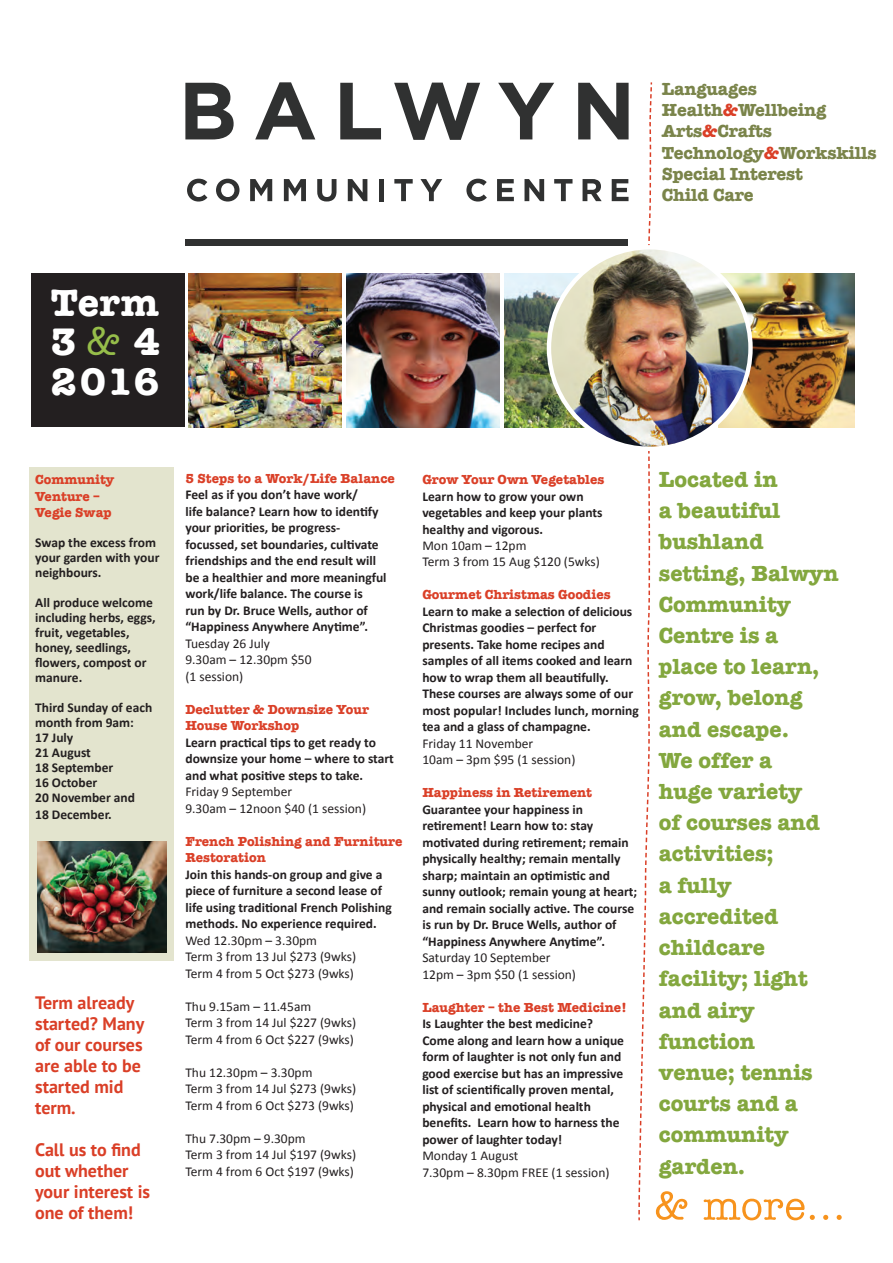
<style>
.page{position:relative;width:893px;height:1263px;background:#fff}
.page>*{position:absolute;margin:0;border:0;box-sizing:border-box;transform-origin:0 0}
.t1{font:700 39.45px/39.5px "American Typewriter";letter-spacing:.025em;color:#fff;text-align:justify}
.t2{font:700 22.5px/31.2px "American Typewriter";color:#83a73e}
.t3{font:700 18px/21px "PT Sans";color:#da3f27}
.t4{font:700 18px/21.3px "American Typewriter";letter-spacing:-.01em;color:#7a844a}
.t5{font:700 13.5px/16.5px "Calibri";color:#231f20}
.t6{font:13.5px/16.5px "Calibri";color:#231f20}
.t7{font:700 13.5px/16.5px "American Typewriter";color:#da3f27}
.s1{color:#da3f27}
.s2{font-weight:500;color:#96bd4a}
</style>
<div class="page">
<div style="left:30px;top:468px;width:144px;height:493px;background:#e3e4ce"></div>
<img style="left:842px;top:274px;width:12px;height:153px">
<svg style="left:638px;top:82px;width:204px;height:1139px"></svg>
<img style="left:505px;top:274px;width:79px;height:153px">
<img style="left:347px;top:274px;width:153px;height:153px">
<img style="left:188px;top:274px;width:153px;height:153px">
<img style="left:549px;top:247px;width:201px;height:202px;border-radius:101px">
<div style="left:547px;top:245px;width:206px;height:206px;border:4px solid #fff;border-radius:50%"></div>
<div style="left:31px;top:274px;width:153px;height:153px;background:#231f20"></div>
<svg style="left:185px;top:83px;width:49px;height:56px"></svg>
<svg style="left:255px;top:82px;width:60px;height:57px"></svg>
<svg style="left:340px;top:83px;width:41px;height:56px"></svg>
<svg style="left:394px;top:83px;width:86px;height:57px"></svg>
<svg style="left:498px;top:83px;width:56px;height:56px"></svg>
<svg style="left:578px;top:83px;width:51px;height:56px"></svg>
<svg style="left:187px;top:179px;width:20px;height:23px"></svg>
<svg style="left:216px;top:179px;width:23px;height:23px"></svg>
<svg style="left:250px;top:179px;width:22px;height:22px"></svg>
<svg style="left:284px;top:179px;width:22px;height:22px"></svg>
<svg style="left:317px;top:179px;width:19px;height:22px"></svg>
<svg style="left:348px;top:179px;width:19px;height:22px"></svg>
<div style="left:379px;top:179px;width:5px;height:22px;background:#303131"></div>
<svg style="left:394px;top:179px;width:19px;height:22px"></svg>
<svg style="left:420px;top:179px;width:22px;height:22px"></svg>
<svg style="left:466px;top:179px;width:21px;height:23px"></svg>
<svg style="left:497px;top:179px;width:17px;height:22px"></svg>
<svg style="left:524px;top:179px;width:20px;height:22px"></svg>
<svg style="left:554px;top:179px;width:18px;height:22px"></svg>
<svg style="left:583px;top:179px;width:19px;height:22px"></svg>
<svg style="left:612px;top:179px;width:16px;height:22px"></svg>
<div style="left:185px;top:239px;width:443px;height:7px;background:#303131"></div>
<img style="left:37px;top:841px;width:129px;height:111px">
<h3 class="t4" style="left:662px;top:77px;width:216px">Languages<br>Health<span class="s1">&amp;</span>Wellbeing<br>Arts<span class="s1">&amp;</span>Crafts<br>Technology<span class="s1">&amp;</span>Workskills<br>Special Interest<br>Child Care</h3>
<h1 class="t1" style="left:51px;top:281px;width:111px">Term 3<span class="s2">&amp;</span>4<br>2016</h1>
<p class="t7" style="left:35px;top:471px;width:81px">Community<br>Venture –<br>Vegie Swap</p>
<p class="t5" style="left:35px;top:535px;width:126px;line-height:15px">Swap the excess from your garden with your neighbours.</p>
<p class="t5" style="left:35px;top:595px;width:122px;line-height:15px">All produce welcome including herbs, eggs, fruit, vegetables, honey, seedlings, flowers, compost or manure.</p>
<p class="t5" style="left:35px;top:700px;width:119px;line-height:15px">Third Sunday of each month from 9am:<br>17 July<br>21 August<br>18 September<br>16 October<br>20 November and</p>
<p class="t5" style="left:35px;top:805px;width:78px">18 December.</p>
<h3 class="t3" style="left:35px;top:992px;width:111px">Term already started? Many of our courses are able to be started mid term.</h3>
<h3 class="t3" style="left:35px;top:1139px;width:117px">Call us to find out whether your interest is one of them!</h3>
<p class="t7" style="left:185px;top:469px;width:211px">5 Steps to a Work/Life Balance</p>
<p class="t5" style="left:185px;top:486px;width:203px">Feel as if you don’t have work/<br>life balance? Learn how to identify your priorities, be progress&shy;focussed, set boundaries, cultivate friendships and the end result will be a healthier and more meaningful work/life balance. The course is<br>run by Dr. Bruce Wells, author of “Happiness Anywhere Anytime”.</p>
<p class="t6" style="left:185px;top:634px;width:128px">Tuesday 26 July<br>9.30am – 12.30pm $50 (1 session)</p>
<p class="t7" style="left:185px;top:700px;width:185px">Declutter &amp; Downsize Your<br>House Workshop</p>
<p class="t5" style="left:185px;top:733px;width:210px">Learn practical tips to get ready to downsize your home – where to start and what positive steps to take.</p>
<p class="t6" style="left:185px;top:783px;width:182px">Friday 9 September<br>9.30am – 12noon $40 (1 session)</p>
<p class="t7" style="left:185px;top:832px;width:218px">French Polishing and Furniture<br>Restoration</p>
<p class="t5" style="left:185px;top:865px;width:208px">Join this hands-on group and give a piece of furniture a second lease of life using traditional French Polishing methods. No experience required.</p>
<p class="t6" style="left:185px;top:931px;width:172px">Wed 12.30pm – 3.30pm<br>Term 3 from 13 Jul $273 (9wks)<br>Term 4 from 5 Oct $273 (9wks)</p>
<p class="t6" style="left:185px;top:997px;width:172px">Thu 9.15am – 11.45am<br>Term 3 from 14 Jul $227 (9wks)<br>Term 4 from 6 Oct $227 (9wks)</p>
<p class="t6" style="left:185px;top:1063px;width:172px">Thu 12.30pm – 3.30pm<br>Term 3 from 14 Jul $273 (9wks)<br>Term 4 from 6 Oct $273 (9wks)</p>
<p class="t6" style="left:185px;top:1129px;width:172px">Thu 7.30pm – 9.30pm<br>Term 3 from 14 Jul $197 (9wks)<br>Term 4 from 6 Oct $197 (9wks)</p>
<p class="t7" style="left:422px;top:471px;width:184px">Grow Your Own Vegetables</p>
<p class="t5" style="left:422px;top:487px;width:182px">Learn how to grow your own vegetables and keep your plants healthy and vigorous.</p>
<p class="t6" style="left:422px;top:537px;width:179px">Mon 10am – 12pm<br>Term 3 from 15 Aug $120 (5wks)</p>
<p class="t7" style="left:422px;top:586px;width:190px">Gourmet Christmas Goodies</p>
<p class="t5" style="left:422px;top:603px;width:218px">Learn to make a selection of delicious Christmas goodies – perfect for presents. Take home recipes and samples of all items cooked and learn how to wrap them all beautifully.<br>These courses are always some of our most popular! Includes lunch, morning tea and a glass of champagne.</p>
<p class="t6" style="left:422px;top:735px;width:155px">Friday 11 November<br>10am – 3pm $95 (1 session)</p>
<p class="t7" style="left:422px;top:784px;width:171px">Happiness in Retirement</p>
<p class="t5" style="left:422px;top:801px;width:216px">Guarantee your happiness in retirement! Learn how to: stay motivated during retirement; remain physically healthy; remain mentally sharp; maintain an optimistic and sunny outlook; remain young at heart; and remain socially active. The course is run by Dr. Bruce Wells, author of “Happiness Anywhere Anytime”.</p>
<p class="t6" style="left:422px;top:949px;width:155px">Saturday 10 September<br>12pm – 3pm $50 (1 session)</p>
<p class="t7" style="left:422px;top:998px;width:206px">Laughter – the Best Medicine!</p>
<p class="t5" style="left:422px;top:1015px;width:203px">Is Laughter the best medicine?<br>Come along and learn how a unique form of laughter is not only fun and good exercise but has an impressive list of scientifically proven mental, physical and emotional health benefits. Learn how to harness the power of laughter today!</p>
<p class="t6" style="left:422px;top:1147px;width:189px">Monday 1 August<br>7.30pm – 8.30pm FREE (1 session)</p>
<p class="t2" style="left:659px;top:463px;width:181px">Located in<br>a beautiful bushland setting, Balwyn<br>Community<br>Centre is a place to learn, grow, belong and escape.<br>We offer a<br>huge variety<br>of courses and activities;<br>a fully accredited childcare facility; light and airy function<br>venue; tennis courts and a community garden.</p>
</div>
